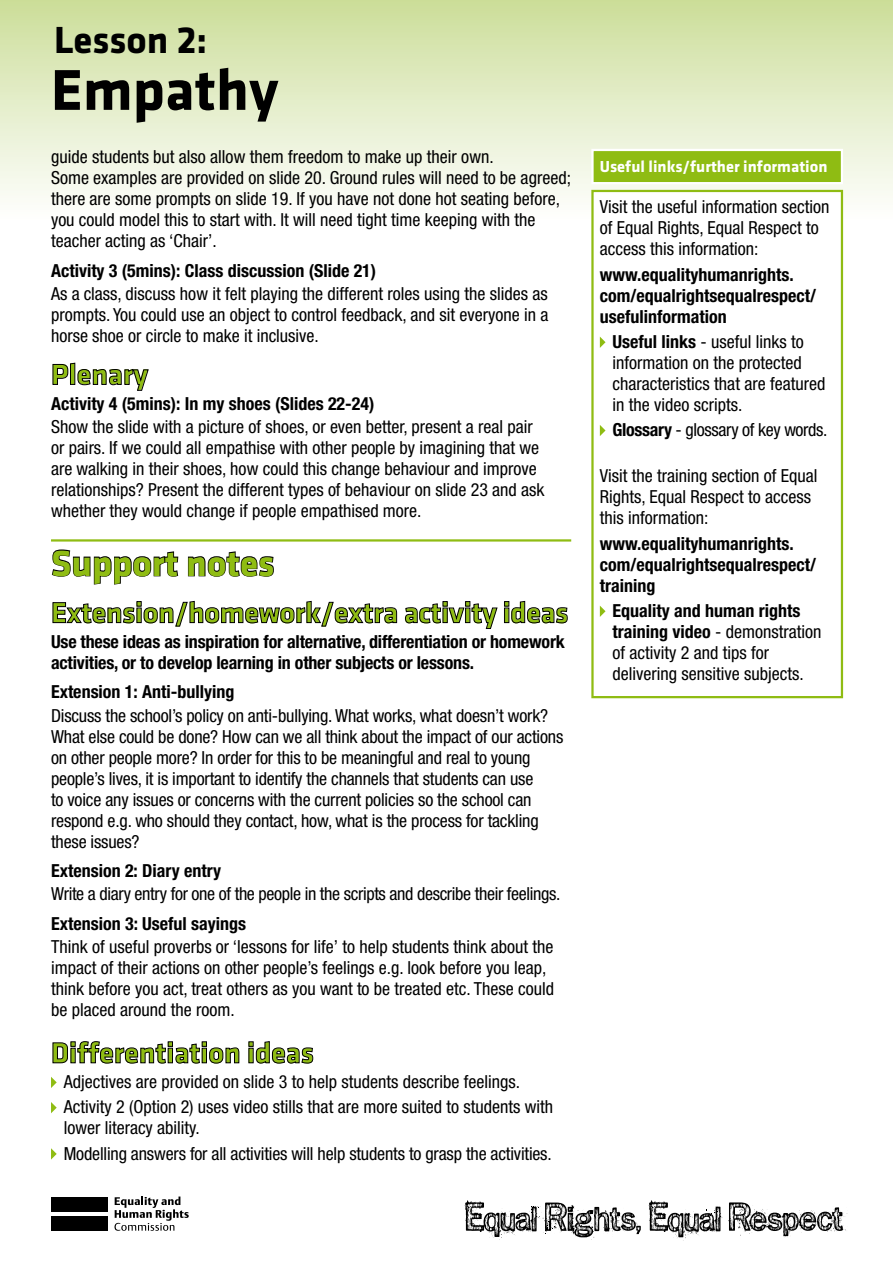
<style>
.page{position:relative;width:893px;height:1263px;background:#fff}
.page>*{position:absolute;margin:0;border:0;box-sizing:border-box;transform-origin:0 0}
.t1{font:700 59.55px "Klavika";color:#000}
.t2{font:700 39.15px "Klavika";color:#000}
.t3{font:700 37.5px "Klavika";color:#8fbc13}
.t4{font:700 30px "Klavika";letter-spacing:-.01em;color:#8fbc13}
.t5{font:condensed 18px/21px "Helvetica Neue";color:#000}
.t6{font:700 condensed 18px/21px "Helvetica Neue";color:#000}
.t7{font:condensed 18px "Helvetica Neue";letter-spacing:-.02em;color:#000}
.t8{font:700 16.5px "Klavika";color:#fff}
.s1{font-weight:700}
</style>
<div class="page">
<div style="left:0;top:0;width:893px;height:220px;background:linear-gradient(to bottom,#ccde9a,#fff)"></div>
<svg style="left:464px;top:1200px;width:177px;height:40px"></svg>
<svg style="left:648px;top:1200px;width:199px;height:39px"></svg>
<div style="left:51px;top:1197px;width:56px;height:15px;background:#000"></div>
<div style="left:51px;top:1216px;width:56px;height:15px;background:#000"></div>
<svg style="left:115px;top:1196px;width:74px;height:35px"></svg>
<hr style="left:51px;top:539px;width:520px;height:3px;background:#8fbc13">
<svg style="left:52px;top:362px;width:97px;height:29px"></svg>
<svg style="left:51px;top:549px;width:128px;height:36px"></svg>
<svg style="left:187px;top:551px;width:87px;height:26px"></svg>
<svg style="left:52px;top:600px;width:345px;height:27px"></svg>
<svg style="left:405px;top:601px;width:93px;height:28px"></svg>
<svg style="left:504px;top:600px;width:64px;height:24px"></svg>
<svg style="left:52px;top:1041px;width:188px;height:23px"></svg>
<svg style="left:248px;top:1041px;width:65px;height:23px"></svg>
<svg style="left:51px;top:1077px;width:6px;height:11px"></svg>
<svg style="left:51px;top:1102px;width:6px;height:11px"></svg>
<svg style="left:51px;top:1148px;width:6px;height:11px"></svg>
<div style="left:591px;top:190px;width:252px;height:508px;background:#fff;border:2px solid #8fbc13"></div>
<div style="left:591px;top:149px;width:252px;height:35px;background:#8fbc13;border:2px solid #fff"></div>
<svg style="left:600px;top:337px;width:5px;height:11px"></svg>
<svg style="left:600px;top:425px;width:5px;height:11px"></svg>
<svg style="left:600px;top:606px;width:5px;height:11px"></svg>
<h2 class="t2" style="left:54px;top:19px;width:155px">Lesson 2:</h2>
<h1 class="t1" style="left:51px;top:57px;width:229px">Empathy</h1>
<p class="t5" style="left:51px;top:146px;width:522px">guide students but also allow them freedom to make up their own.<br>Some examples are provided on slide 20. Ground rules will need to be agreed; there are some prompts on slide 19. If you have not done hot seating before, you could model this to start with. It will need tight time keeping with the teacher acting as ‘Chair’.</p>
<p class="t6" style="left:51px;top:259px;width:327px">Activity 3 (5mins): Class discussion (Slide 21)</p>
<p class="t5" style="left:51px;top:283px;width:499px;text-align:justify">As a class, discuss how it felt playing the different roles using the slides as prompts. You could use an object to control feedback, and sit everyone in a horse shoe or circle to make it inclusive.</p>
<h3 class="t4" style="left:51px;top:358px;width:99px">Plenary</h3>
<p class="t6" style="left:51px;top:393px;width:325px">Activity 4 (5mins): In my shoes (Slides 22-24)</p>
<p class="t5" style="left:51px;top:416px;width:495px">Show the slide with a picture of shoes, or even better, present a real pair or pairs. If we could all empathise with other people by imagining that we are walking in their shoes, how could this change behaviour and improve relationships? Present the different types of behaviour on slide 23 and ask whether they would change if people empathised more.</p>
<h3 class="t3" style="left:51px;top:542px;width:225px">Support notes</h3>
<h3 class="t4" style="left:51px;top:596px;width:519px">Extension/homework/extra activity ideas</h3>
<p class="t6" style="left:51px;top:631px;width:515px">Use these ideas as inspiration for alternative, differentiation or homework activities, or to develop learning in other subjects or lessons.</p>
<p class="t6" style="left:51px;top:681px;width:185px">Extension 1: Anti-bullying</p>
<p class="t5" style="left:51px;top:704px;width:514px">Discuss the school’s policy on anti-bullying. What works, what doesn’t work?<br>What else could be done? How can we all think about the impact of our actions on other people more? In order for this to be meaningful and real to young people’s lives, it is important to identify the channels that students can use<br>to voice any issues or concerns with the current policies so the school can respond e.g. who should they contact, how, what is the process for tackling these issues?</p>
<p class="t6" style="left:51px;top:860px;width:172px">Extension 2: Diary entry</p>
<p class="t7" style="left:51px;top:883px;width:511px">Write a diary entry for one of the people in the scripts and describe their feelings.</p>
<p class="t6" style="left:51px;top:912px;width:197px">Extension 3: Useful sayings</p>
<p class="t5" style="left:51px;top:936px;width:504px">Think of useful proverbs or ‘lessons for life’ to help students think about the impact of their actions on other people’s feelings e.g. look before you leap, think before you act, treat others as you want to be treated etc. These could be placed around the room.</p>
<h3 class="t4" style="left:51px;top:1036px;width:264px">Differentiation ideas</h3>
<p class="t5" style="left:64px;top:1069px;width:491px;line-height:25.2px">Adjectives are provided on slide 3 to help students describe feelings.<br>Activity 2 (Option 2) uses video stills that are more suited to students with</p>
<p class="t5" style="left:64px;top:1115px;width:489px;line-height:25.2px">lower literacy ability.<br>Modelling answers for all activities will help students to grasp the activities.</p>
<p class="t8" style="left:600px;top:158px;width:229px">Useful links/further information</p>
<p class="t5" style="left:600px;top:196px;width:231px">Visit the useful information section of Equal Rights, Equal Respect to access this information:</p>
<p class="t6" style="left:600px;top:263px;width:218px">www.equalityhumanrights. com/equalrightsequalrespect/ usefulinformation</p>
<p class="t5" style="left:613px;top:331px;width:214px"><span class="s1">Useful links</span> - useful links to information on the protected characteristics that are featured in the video scripts.</p>
<p class="t7" style="left:613px;top:419px;width:216px"><span class="s1">Glossary</span> - glossary of key words.</p>
<p class="t5" style="left:600px;top:465px;width:219px">Visit the training section of Equal<br>Rights, Equal Respect to access this information:</p>
<p class="t6" style="left:600px;top:533px;width:218px">www.equalityhumanrights. com/equalrightsequalrespect/ training</p>
<p class="t5" style="left:613px;top:600px;width:210px"><span class="s1">Equality and human rights training video</span> - demonstration of activity 2 and tips for delivering sensitive subjects.</p>
</div>
